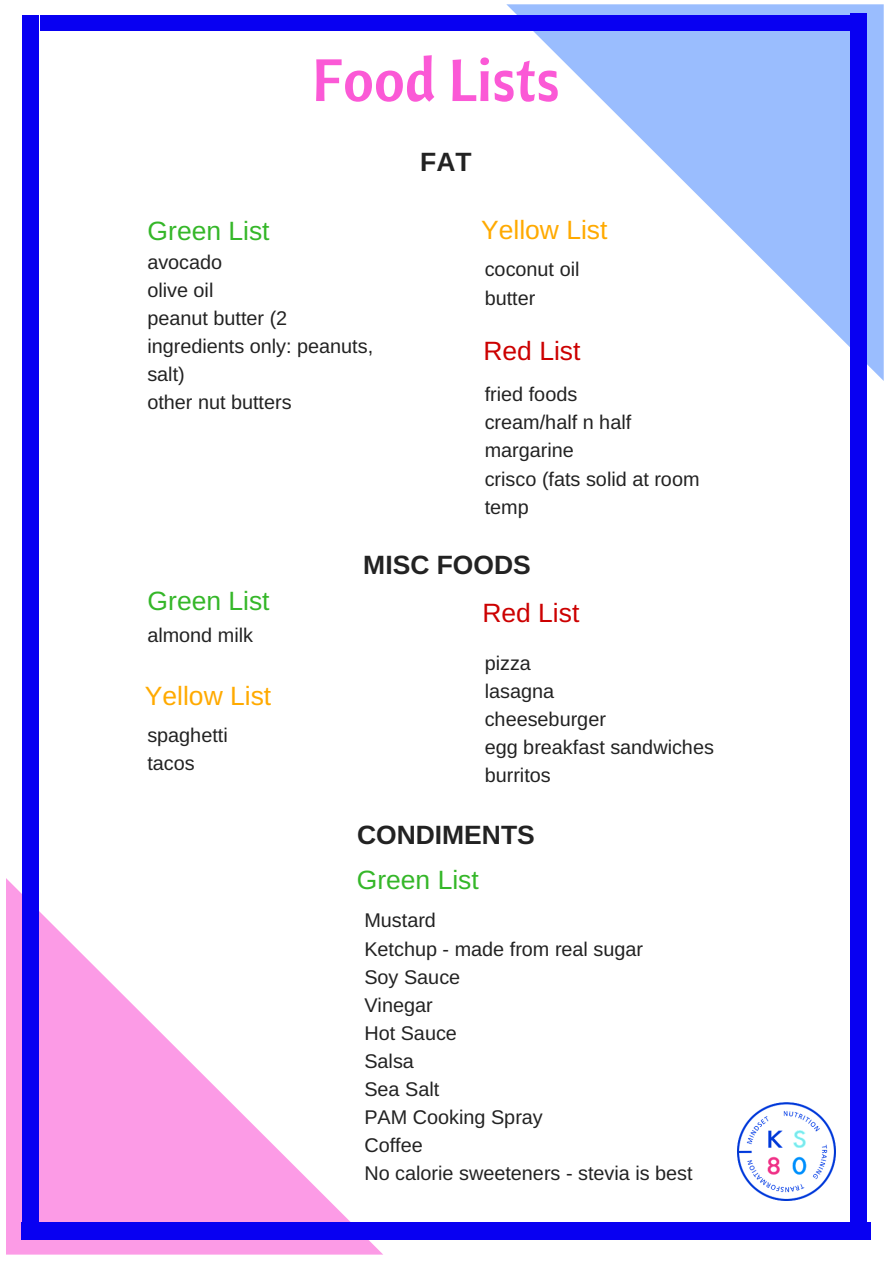
<style>
.page{position:relative;width:893px;height:1263px;background:#fff}
.page>*{position:absolute;margin:0;border:0;box-sizing:border-box;transform-origin:0 0}
.t1{font:59.55px "Cantora One";color:#fb59d6}
.t2{font:26.4px "Arimo";color:#35b729}
.t3{font:700 26.4px "Arimo";color:#222}
.t4{font:26.4px "Arimo";color:#fa0}
.t5{font:26.4px "Arimo";color:#c00}
.t6{font:19.8px/28px "Arimo";color:#222}
</style>
<div class="page">
<svg style="left:6px;top:878px;width:377px;height:376px"></svg>
<div style="left:21px;top:1222px;width:849px;height:18px;background:#0800f2"></div>
<svg style="left:506px;top:4px;width:377px;height:377px"></svg>
<div style="left:40px;top:15px;width:816px;height:15px;background:#0800f2"></div>
<div style="left:850px;top:13px;width:16px;height:1224px;background:#0800f2"></div>
<div style="left:22px;top:16px;width:17px;height:1221px;background:#0800f2"></div>
<img style="left:737px;top:1103px;width:98px;height:97px">
<h1 class="t1" style="left:312px;top:41px;width:249px">Food Lists</h1>
<h2 class="t3" style="left:420px;top:147px;width:53px">FAT</h2>
<h2 class="t2" style="left:148px;top:216px;width:123px">Green List</h2>
<h2 class="t4" style="left:481px;top:215px;width:128px">Yellow List</h2>
<p class="t6" style="left:484px;top:255px;width:96px">coconut oil butter</p>
<h2 class="t5" style="left:483px;top:336px;width:98px">Red List</h2>
<p class="t6" style="left:484px;top:380px;width:216px">fried foods<br>cream/half n half margarine<br>crisco (fats solid at room temp</p>
<h2 class="t3" style="left:363px;top:550px;width:169px">MISC FOODS</h2>
<h2 class="t2" style="left:148px;top:586px;width:123px">Green List</h2>
<p class="t6" style="left:147px;top:621px;width:107px">almond milk</p>
<p class="t6" style="left:147px;top:248px;width:227px">avocado<br>olive oil<br>peanut butter (2 ingredients only: peanuts, salt)<br>other nut butters</p>
<h2 class="t5" style="left:482px;top:598px;width:98px">Red List</h2>
<h2 class="t4" style="left:145px;top:681px;width:128px">Yellow List</h2>
<p class="t6" style="left:147px;top:721px;width:82px">spaghetti tacos</p>
<p class="t6" style="left:484px;top:649px;width:231px">pizza<br>lasagna<br>cheeseburger<br>egg breakfast sandwiches burritos</p>
<h2 class="t3" style="left:357px;top:820px;width:179px">CONDIMENTS</h2>
<h2 class="t2" style="left:357px;top:865px;width:123px">Green List</h2>
<p class="t6" style="left:364px;top:906px;width:330px">Mustard<br>Ketchup - made from real sugar<br>Soy Sauce<br>Vinegar<br>Hot Sauce<br>Salsa<br>Sea Salt<br>PAM Cooking Spray<br>Coffee<br>No calorie sweeteners - stevia is best</p>
</div>
